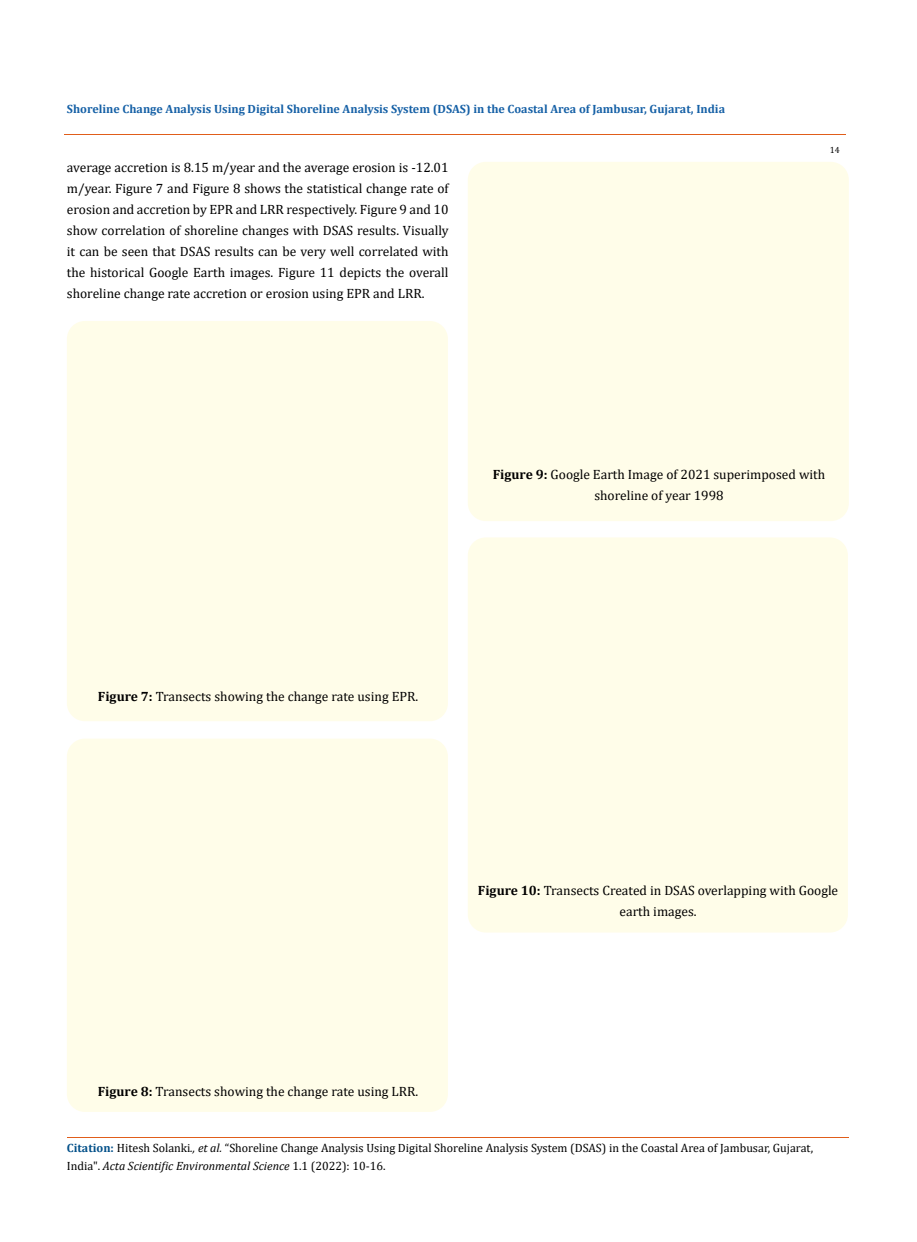
<style>
.page{position:relative;width:917px;height:1242px;background:#fff}
.page>*{position:absolute;margin:0;border:0;box-sizing:border-box;transform-origin:0 0}
.t1{font:13.5px/21px "Cambria";color:#000;text-align:center}
.t2{font:12px/18px "Cambria";color:#000}
.t3{font:700 12px "Cambria";color:#1560a6}
.t4{font:9px "Cambria";color:#000}
.s1{font-weight:700}
.s2{font-weight:700;color:#035089}
.s3{font-style:italic}
</style>
<div class="page">
<div style="left:67px;top:321px;width:381px;height:400px;background:#fffde9;border-radius:18px"></div>
<div style="left:67px;top:739px;width:381px;height:373px;background:#fffde9;border-radius:18px"></div>
<div style="left:468px;top:162px;width:380px;height:359px;background:#fffde9;border-radius:18px"></div>
<div style="left:468px;top:537px;width:379px;height:396px;background:#fffde9;border-radius:18px"></div>
<hr style="left:64px;top:135px;width:781px;height:1px;background:#e05d1a">
<hr style="left:67px;top:1137px;width:781px;height:1px;background:#e05d1a">
<p class="t3" style="left:67px;top:100px;width:659px">Shoreline Change Analysis Using Digital Shoreline Analysis System (DSAS) in the Coastal Area of Jambusar, Gujarat, India</p>
<p class="t1" style="left:67px;top:157px;width:383px;text-align:justify">average accretion is 8.15 m/year and the average erosion is -12.01 m/year. Figure 7 and Figure 8 shows the statistical change rate of erosion and accretion by EPR and LRR respectively. Figure 9 and 10 show correlation of shoreline changes with DSAS results. Visually it can be seen that DSAS results can be very well correlated with the historical Google Earth images. Figure 11 depicts the overall shoreline change rate accretion or erosion using EPR and LRR.</p>
<p class="t4" style="left:829px;top:145px;width:11px">14</p>
<p class="t1" style="left:493px;top:463px;width:334px"><span class="s1">Figure 9:</span> Google Earth Image of 2021 superimposed with shoreline of year 1998</p>
<p class="t1" style="left:98px;top:686px;width:322px"><span class="s1">Figure 7:</span> Transects showing the change rate using EPR.</p>
<p class="t1" style="left:478px;top:880px;width:362px"><span class="s1">Figure 10:</span> Transects Created in DSAS overlapping with Google earth images.</p>
<p class="t1" style="left:98px;top:1081px;width:322px"><span class="s1">Figure 8:</span> Transects showing the change rate using LRR.</p>
<p class="t2" style="left:67px;top:1139px;width:747px"><span class="s2">Citation:</span> Hitesh Solanki<span class="s3">., et al.</span> “Shoreline Change Analysis Using Digital Shoreline Analysis System (DSAS) in the Coastal Area of Jambusar, Gujarat,<br>India". <span class="s3">Acta Scientific Environmental Science</span> 1.1 (2022): 10-16.</p>
</div>
